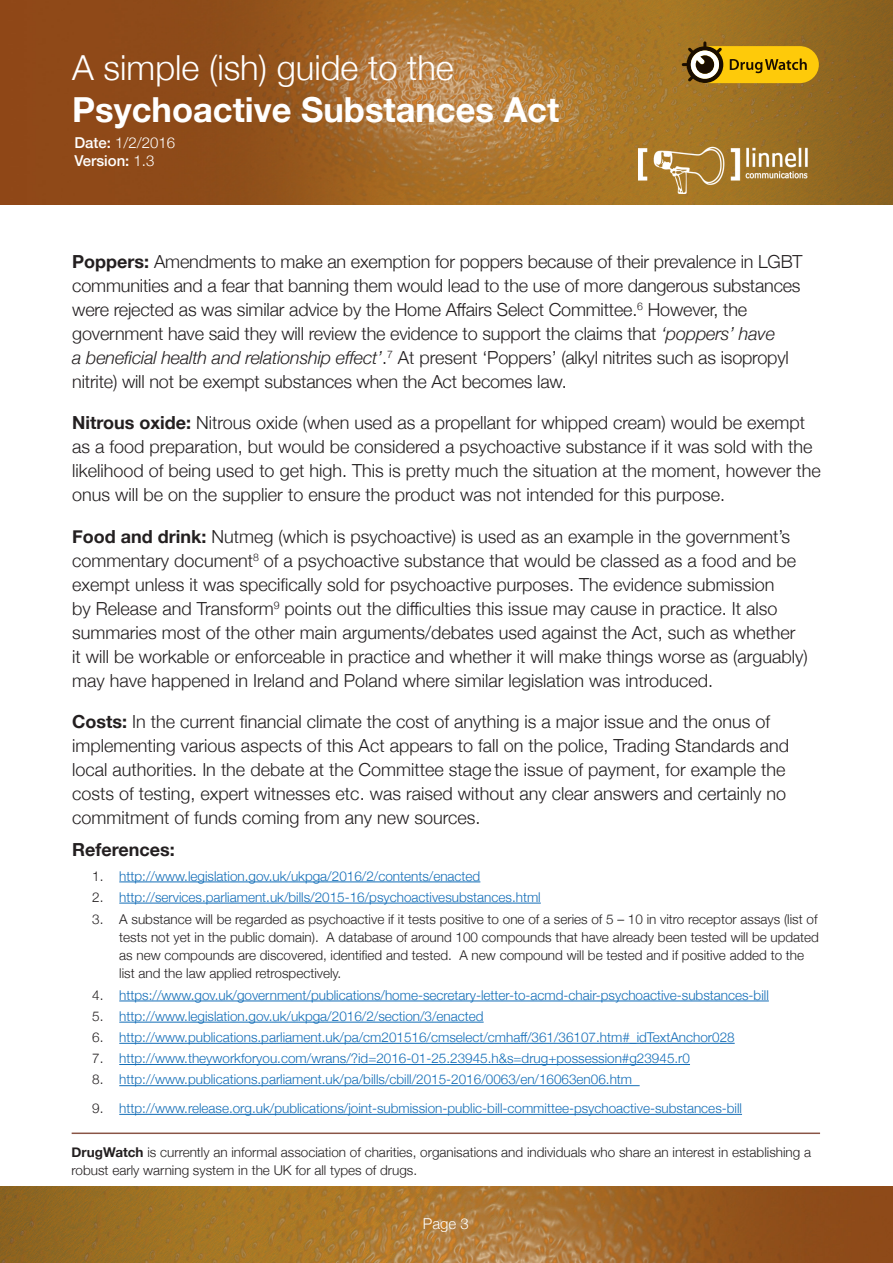
<style>
.page{position:relative;width:893px;height:1263px;background:#fff}
.page>*{position:absolute;margin:0;border:0;box-sizing:border-box;transform-origin:0 0}
.t1{font:700 34.5px "Helvetica Neue";color:#fff}
.t2{font:300 34.5px "Helvetica Neue";color:#fff}
.BODY{font:300 18px/24px "Helvetica Neue";color:#231f20}
.BODY-2{font:700 18px "Helvetica Neue";color:#231f20}
.t3{font:500 15px/18px "Helvetica Neue";color:#fff}
.t4{font:300 15px "Helvetica Neue";color:#fff}
.t5{font:300 13.5px "Helvetica Neue";color:#126db7}
.BODY-3{font:300 13.5px/18px "Helvetica Neue";color:#231f20}
.s1{font-weight:300}
.s2{font-weight:700}
.s3{font-style:italic}
.s4{color:#231f20}
</style>
<div class="page">
<img style="left:0;top:0;width:893px;height:204px">
<svg style="left:682px;top:41px;width:137px;height:42px;background:#c0991d"></svg>
<img style="left:0;top:1186px;width:893px;height:77px">
<img style="left:639px;top:136px;width:184px;height:57px">
<hr style="left:119px;top:881px;width:361px;height:1px;background:#126db7">
<hr style="left:119px;top:903px;width:422px;height:1px;background:#126db7">
<hr style="left:119px;top:1000px;width:650px;height:1px;background:#126db7">
<hr style="left:119px;top:1022px;width:365px;height:1px;background:#126db7">
<hr style="left:119px;top:1043px;width:616px;height:1px;background:#126db7">
<hr style="left:119px;top:1064px;width:571px;height:1px;background:#126db7">
<hr style="left:119px;top:1085px;width:521px;height:1px;background:#126db7">
<hr style="left:119px;top:1114px;width:623px;height:1px;background:#126db7">
<hr style="left:72px;top:1132px;width:748px;height:2px;background:#895445">
<h1 class="t2" style="left:72px;top:40px;width:383px">A simple (ish) guide to the</h1>
<h1 class="t1" style="left:72px;top:82px;width:488px">Psychoactive Substances Act</h1>
<p class="t3" style="left:74px;top:133px;width:102px">Date: <span class="s1">1/2/2016<br></span>Version: <span class="s1">1.3</span></p>
<p class="BODY" style="left:72px;top:249px;width:732px"><span class="s2">Poppers:</span> Amendments to make an exemption for poppers because of their prevalence in LGBT communities and a fear that banning them would lead to the use of more dangerous substances were rejected as was similar advice by the Home Affairs Select Committee.<sup>6</sup> However, the government have said they will review the evidence to support the claims that <span class="s3">‘poppers’ have<br>a beneficial health and relationship effect’</span>.<sup>7</sup> At present ‘Poppers’ (alkyl nitrites such as isopropyl nitrite) will not be exempt substances when the Act becomes law.</p>
<p class="BODY" style="left:72px;top:410px;width:750px"><span class="s2">Nitrous oxide:</span> Nitrous oxide (when used as a propellant for whipped cream) would be exempt as a food preparation, but would be considered a psychoactive substance if it was sold with the likelihood of being used to get high. This is pretty much the situation at the moment, however the onus will be on the supplier to ensure the product was not intended for this purpose.</p>
<p class="BODY" style="left:72px;top:523px;width:737px"><span class="s2">Food and drink:</span> Nutmeg (which is psychoactive) is used as an example in the government’s commentary document<sup>8</sup> of a psychoactive substance that would be classed as a food and be exempt unless it was specifically sold for psychoactive purposes. The evidence submission<br>by Release and Transform<sup>9</sup> points out the difficulties this issue may cause in practice. It also summaries most of the other main arguments/debates used against the Act, such as whether it will be workable or enforceable in practice and whether it will make things worse as (arguably) may have happened in Ireland and Poland where similar legislation was introduced.</p>
<p class="BODY" style="left:72px;top:708px;width:718px"><span class="s2">Costs:</span> In the current financial climate the cost of anything is a major issue and the onus of implementing various aspects of this Act appears to fall on the police, Trading Standards and local authorities. In the debate at the Committee stage the issue of payment, for example the costs of testing, expert witnesses etc. was raised without any clear answers and certainly no commitment of funds coming from any new sources.</p>
<p class="BODY-2" style="left:72px;top:835px;width:104px">References:</p>
<p class="t5" style="left:92px;top:865px;width:390px"><span class="s4">1.</span> http://www.legislation.gov.uk/ukpga/2016/2/contents/enacted</p>
<p class="t5" style="left:92px;top:886px;width:450px"><span class="s4">2.</span> http://services.parliament.uk/bills/2015-16/psychoactivesubstances.html</p>
<p class="BODY-3" style="left:119px;top:910px;width:701px;text-indent:-27px">3. A substance will be regarded as psychoactive if it tests positive to one of a series of 5 – 10 in vitro receptor assays (list of tests not yet in the public domain). A database of around 100 compounds that have already been tested will be updated as new compounds are discovered, identified and tested. A new compound will be tested and if positive added to the list and the law applied retrospectively.</p>
<p class="t5" style="left:92px;top:984px;width:678px"><span class="s4">4.</span> https://www.gov.uk/government/publications/home-secretary-letter-to-acmd-chair-psychoactive-substances-bill</p>
<p class="t5" style="left:92px;top:1005px;width:393px"><span class="s4">5.</span> http://www.legislation.gov.uk/ukpga/2016/2/section/3/enacted</p>
<p class="t5" style="left:92px;top:1026px;width:644px"><span class="s4">6.</span> http://www.publications.parliament.uk/pa/cm201516/cmselect/cmhaff/361/36107.htm#_idTextAnchor028</p>
<p class="t5" style="left:92px;top:1047px;width:599px"><span class="s4">7.</span> http://www.theyworkforyou.com/wrans/?id=2016-01-25.23945.h&amp;s=drug+possession#g23945.r0</p>
<p class="t5" style="left:92px;top:1068px;width:541px"><span class="s4">8.</span> http://www.publications.parliament.uk/pa/bills/cbill/2015-2016/0063/en/16063en06.htm</p>
<p class="t5" style="left:92px;top:1097px;width:651px"><span class="s4">9.</span> http://www.release.org.uk/publications/joint-submission-public-bill-committee-psychoactive-substances-bill</p>
<p class="BODY-3" style="left:72px;top:1142px;width:741px"><span class="s2">DrugWatch</span> is currently an informal association of charities, organisations and individuals who share an interest in establishing a robust early warning system in the UK for all types of drugs.</p>
<p class="t4" style="left:423px;top:1211px;width:47px">Page 3</p>
</div>
